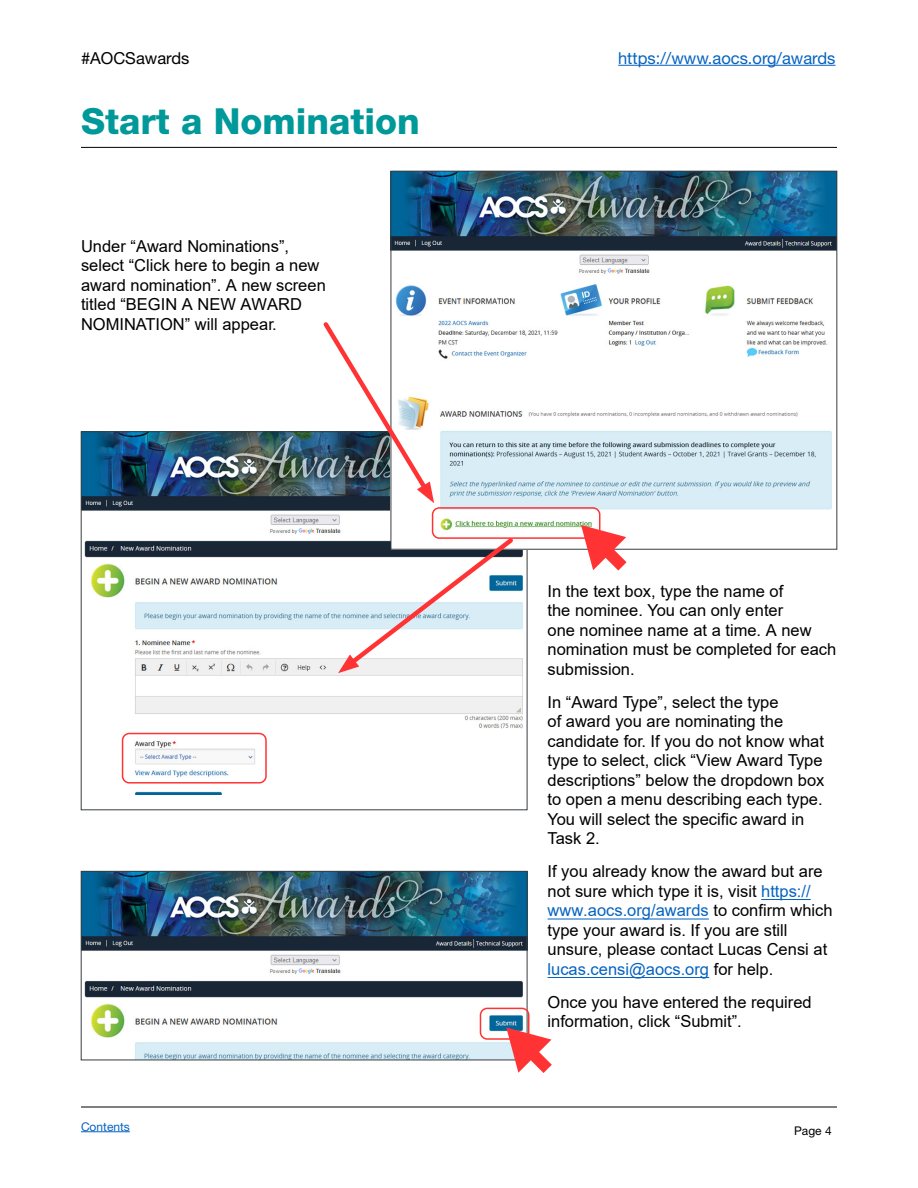
<style>
.page{position:relative;width:918px;height:1188px;background:#fff}
.page>*{position:absolute;margin:0;border:0;box-sizing:border-box;transform-origin:0 0}
.t1{font:800 36px "Helvetica Neue LT Std";color:#099}
.t2{font:16.5px/19.5px "Arial";color:#000}
.t3{font:16.5px "Helvetica Neue LT Std";color:#0563c1}
.t4{font:16.5px "Helvetica Neue LT Std";color:#000}
.t5{font:12px "Helvetica Neue LT Std";color:#0563c1}
.t6{font:12px "Helvetica Neue LT Std";color:#000}
.s1{color:#0563c1}
</style>
<div class="page">
<hr style="left:618px;top:65px;width:217px;height:1px;background:#0563c1">
<hr style="left:81px;top:1107px;width:756px;height:1px;background:#000">
<hr style="left:81px;top:1131px;width:49px;height:1px;background:#0563c1">
<hr style="left:81px;top:147px;width:756px;height:1px;background:#000">
<hr style="left:548px;top:977px;width:161px;height:1px;background:#0563c1">
<hr style="left:548px;top:919px;width:161px;height:1px;background:#0563c1">
<hr style="left:761px;top:899px;width:50px;height:1px;background:#0563c1">
<img style="left:83px;top:434px;width:442px;height:361px">
<img style="left:393px;top:173px;width:442px;height:361px">
<div style="left:432px;top:507px;width:168px;height:32px;border:2px solid #f33;border-radius:7px"></div>
<svg style="left:338px;top:534px;width:179px;height:139px"></svg>
<div style="left:122px;top:733px;width:145px;height:51px;border:2px solid #f33;border-radius:7px"></div>
<svg style="left:320px;top:318px;width:114px;height:185px"></svg>
<svg style="left:581px;top:525px;width:46px;height:46px"></svg>
<img style="left:83px;top:873px;width:442px;height:185px">
<div style="left:81px;top:871px;width:446px;height:189px;border:1px solid #373d42"></div>
<div style="left:480px;top:1008px;width:50px;height:32px;border:2px solid #f33;border-radius:7px"></div>
<svg style="left:506px;top:1028px;width:46px;height:45px"></svg>
<p class="t4" style="left:81px;top:48px;width:110px">#AOCSawards</p>
<p class="t3" style="left:618px;top:48px;width:219px">https://www.aocs.org/awards</p>
<h1 class="t1" style="left:81px;top:99px;width:340px">Start a Nomination</h1>
<p class="t2" style="left:81px;top:236px;width:246px">Under “Award Nominations”, select “Click here to begin a new award nomination”. A new screen titled “BEGIN A NEW AWARD<br>NOMINATION” will appear.</p>
<p class="t2" style="left:548px;top:581px;width:290px">In the text box, type the name of<br>the nominee. You can only enter<br>one nominee name at a time. A new nomination must be completed for each submission.</p>
<p class="t2" style="left:548px;top:692px;width:278px">In “Award Type”, select the type<br>of award you are nominating the candidate for. If you do not know what type to select, click “View Award Type descriptions” below the dropdown box to open a menu describing each type.<br>You will select the specific award in<br>Task 2.</p>
<p class="t2" style="left:548px;top:861px;width:287px">If you already know the award but are not sure which type it is, visit <span class="s1">https:// www.aocs.org/awards</span> to confirm which type your award is. If you are still unsure, please contact Lucas Censi at <span class="s1">lucas.censi@aocs.org</span> for help.</p>
<p class="t2" style="left:548px;top:992px;width:266px">Once you have entered the required information, click “Submit”.</p>
<p class="t5" style="left:81px;top:1119px;width:50px">Contents</p>
<p class="t6" style="left:794px;top:1123px;width:39px">Page 4</p>
</div>
